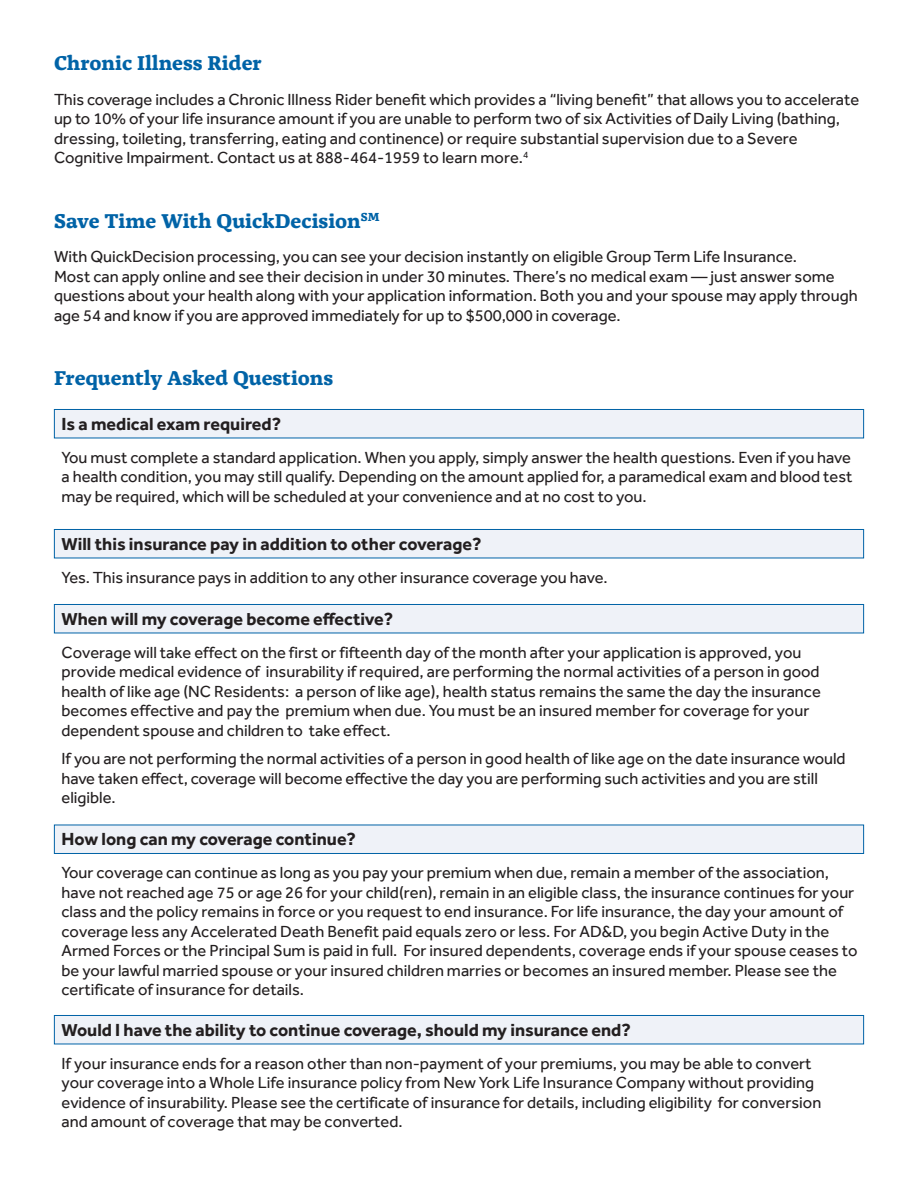
<style>
.page{position:relative;width:918px;height:1188px;background:#fff}
.page>*{position:absolute;margin:0;border:0;box-sizing:border-box;transform-origin:0 0}
.t1{font:700 21px "Alda Pro";color:#0163a7}
.t2{font:700 18px "Effra Pro";color:#231f20}
.t3{font:16.5px/19.5px "Effra Pro";color:#231f20}
.s1{font-style:inherit}
</style>
<div class="page">
<div style="left:54px;top:825px;width:810px;height:29px;background:#eff2f8;border:1px solid #0163a7"></div>
<div style="left:54px;top:604px;width:810px;height:29px;background:#eff2f8;border:1px solid #0163a7"></div>
<div style="left:54px;top:529px;width:810px;height:29px;background:#eff2f8;border:1px solid #0163a7"></div>
<div style="left:54px;top:409px;width:810px;height:29px;background:#eff2f8;border:1px solid #0163a7"></div>
<div style="left:54px;top:1015px;width:810px;height:29px;background:#eff2f8;border:1px solid #0163a7"></div>
<p class="t1" style="left:54px;top:46px;width:209px">Chronic Illness Rider</p>
<p class="t3" style="left:54px;top:89px;width:807px">This coverage includes a Chronic Illness Rider benefit which provides a “living benefit” that allows you to accelerate up to 10% of your life insurance amount if you are unable to perform two of six Activities of Daily Living (bathing, dressing, toileting, transferring, eating and continence) or require substantial supervision due to a Severe Cognitive Impairment. Contact us at 888-464-1959 to learn more.<sup>4</sup></p>
<p class="t1" style="left:54px;top:204px;width:327px">Save Time With QuickDecision<sup>SM</sup></p>
<p class="t3" style="left:54px;top:247px;width:805px">With QuickDecision processing, you can see your decision instantly on eligible Group Term Life Insurance.<br>Most can apply online and see their decision in under 30 minutes. There’s no medical exam — just answer some questions about your health along with your application information. Both you and your spouse may apply through age 54 and know if you are approved immediately for up to $500,000 in coverage.</p>
<p class="t1" style="left:54px;top:361px;width:281px">Frequently Asked Questions</p>
<p class="t2" style="left:62px;top:413px;width:221px">Is a medical exam required?</p>
<p class="t3" style="left:62px;top:447px;width:793px;text-align:justify">You must complete a standard application. When you apply, simply answer the health questions. Even if you have a health condition, you may still qualify. Depending on the amount applied for, a paramedical exam and blood test may be required, which will be scheduled at your convenience and at no cost to you.</p>
<p class="t2" style="left:62px;top:533px;width:422px">Will this insurance pay in addition to other coverage?</p>
<p class="t3" style="left:62px;top:567px;width:548px">Yes. This insurance pays in addition to any other insurance coverage you have.</p>
<p class="t2" style="left:62px;top:608px;width:333px">When will my coverage become effective?</p>
<p class="t3" style="left:62px;top:642px;width:761px">Coverage will take effect on the first <span class="s1">or fifteenth day of the month after</span> your application is approved, you provide medical evidence of insurability if required, are performing the normal activities of a person in good health of like age (NC Residents: a person of like age), health status remains the same the day the insurance becomes effective and pay the premium when due. You must be an insured member for coverage for your dependent spouse and children to take effect.</p>
<p class="t3" style="left:62px;top:749px;width:786px">If you are not performing the normal activities of a person in good health of like age on the date insurance would have taken effect, coverage will become effective the day you are performing such activities and you are still eligible.</p>
<p class="t2" style="left:62px;top:828px;width:296px">How long can my coverage continue?</p>
<p class="t3" style="left:62px;top:863px;width:798px">Your coverage can continue as long as you pay your premium when due, remain a member of the association, have not reached age 75 or age 26 for your child(ren), remain in an eligible class, the insurance continues for your class and the policy remains in force or you request to end insurance. For life insurance, the day your amount of coverage less any Accelerated Death Benefit paid equals zero or less. For AD&amp;D, you begin Active Duty in the Armed Forces or the Principal Sum is paid in full. For insured dependents, coverage ends if your spouse ceases to be your lawful married spouse or your insured children marries or becomes an insured member. Please see the certificate of insurance for details.</p>
<p class="t2" style="left:62px;top:1019px;width:571px">Would I have the ability to continue coverage, should my insurance end?</p>
<p class="t3" style="left:62px;top:1053px;width:761px">If your insurance ends for a reason other than non-payment of your premiums, you may be able to convert your coverage into a Whole Life insurance policy from New York Life Insurance Company without providing evidence of insurability. Please see the certificate of insurance for details, including eligibility for conversion and amount of coverage that may be converted.</p>
</div>
